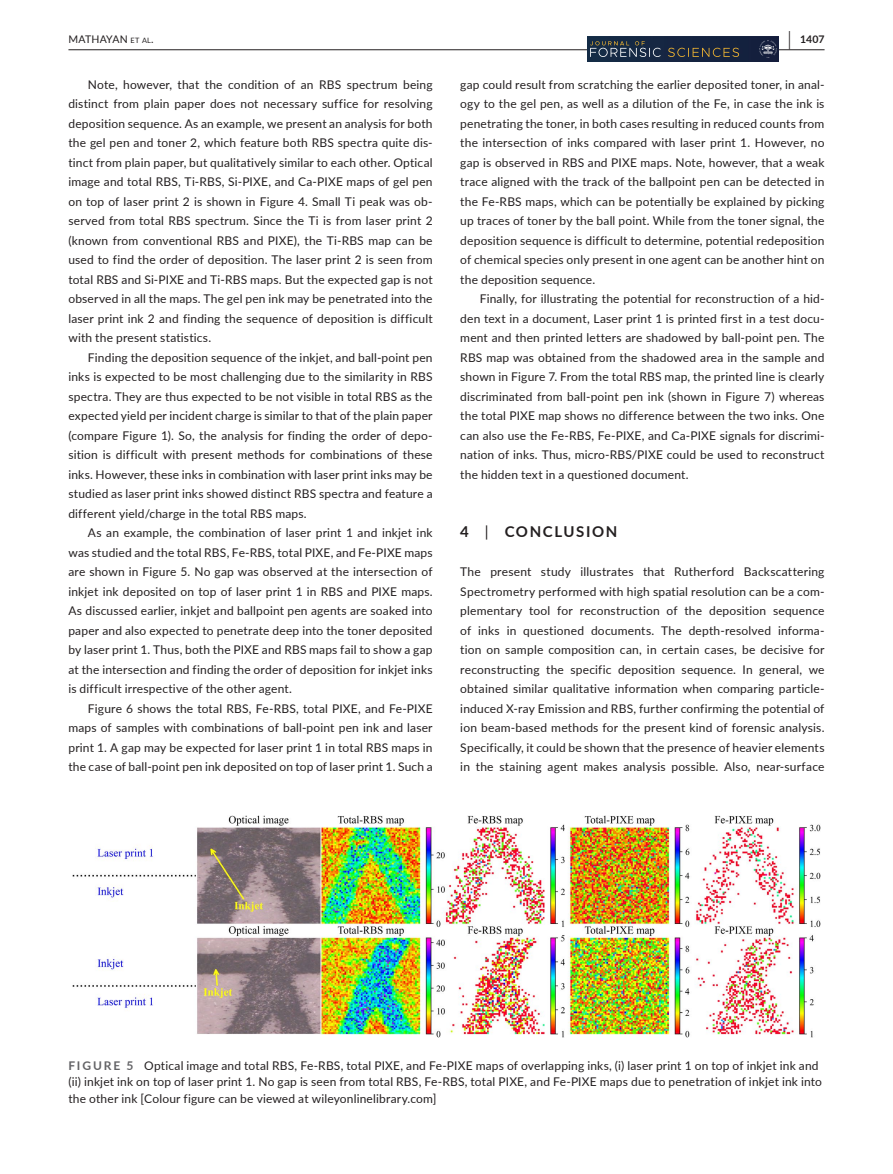
<style>
.page{position:relative;width:893px;height:1174px;background:#fff}
.page>*{position:absolute;margin:0;border:0;box-sizing:border-box;transform-origin:0 0}
.t1{font:700 15px "Lato";letter-spacing:.11em;color:#231f20}
.t2{font:12px/19.5px "Lato";letter-spacing:.015em;color:#231f20;text-align:justify}
.t3{font:10.5px "Lato";letter-spacing:.02em;color:#231f20}
.t4{font:700 10.5px "Lato";color:#231f20}
.s1{font-size:7.35px}
.s2{font-size:19.5px}
.s3{font-weight:400}
.s4{font-weight:700;color:#636366}
</style>
<div class="page">
<hr style="left:68px;top:49px;width:756px;height:1px;background:#231f20">
<img style="left:587px;top:36px;width:192px;height:26px">
<svg style="left:668px;top:48px;width:71px;height:9px"></svg>
<svg style="left:590px;top:41px;width:71px;height:16px"></svg>
<img style="left:759px;top:40px;width:17px;height:18px">
<img style="left:72px;top:815px;width:749px;height:222px">
<p class="t3" style="left:68px;top:31px;width:87px">MATHAYAN <span class="s1">et al</span>.</p>
<p class="t4" style="left:789px;top:31px;width:37px"><span class="s2">|</span> 1407</p>
<p class="t2" style="left:68px;top:74px;width:366px;text-indent:20px">Note, however, that the condition of an RBS spectrum being distinct from plain paper does not necessary suffice for resolving deposition sequence. As an example, we present an analysis for both the gel pen and toner 2, which feature both RBS spectra quite dis&shy;tinct from plain paper, but qualitatively similar to each other. Optical image and total RBS, Ti-RBS, Si-PIXE, and Ca-PIXE maps of gel pen on top of laser print 2 is shown in Figure 4. Small Ti peak was ob&shy;served from total RBS spectrum. Since the Ti is from laser print 2 (known from conventional RBS and PIXE), the Ti-RBS map can be used to find the order of deposition. The laser print 2 is seen from total RBS and Si-PIXE and Ti-RBS maps. But the expected gap is not observed in all the maps. The gel pen ink may be penetrated into the laser print ink 2 and finding the sequence of deposition is difficult with the present statistics.</p>
<p class="t2" style="left:68px;top:347px;width:366px;text-indent:20px">Finding the deposition sequence of the inkjet, and ball-point pen inks is expected to be most challenging due to the similarity in RBS spectra. They are thus expected to be not visible in total RBS as the expected yield per incident charge is similar to that of the plain paper (compare Figure 1). So, the analysis for finding the order of depo&shy;sition is difficult with present methods for combinations of these inks. However, these inks in combination with laser print inks may be studied as laser print inks showed distinct RBS spectra and feature a different yield/charge in the total RBS maps.</p>
<p class="t2" style="left:68px;top:522px;width:366px;text-indent:20px">As an example, the combination of laser print 1 and inkjet ink was studied and the total RBS, Fe-RBS, total PIXE, and Fe-PIXE maps are shown in Figure 5. No gap was observed at the intersection of inkjet ink deposited on top of laser print 1 in RBS and PIXE maps.<br>As discussed earlier, inkjet and ballpoint pen agents are soaked into paper and also expected to penetrate deep into the toner deposited by laser print 1. Thus, both the PIXE and RBS maps fail to show a gap at the intersection and finding the order of deposition for inkjet inks is difficult irrespective of the other agent.</p>
<p class="t2" style="left:68px;top:698px;width:366px;text-indent:20px">Figure 6 shows the total RBS, Fe-RBS, total PIXE, and Fe-PIXE maps of samples with combinations of ball-point pen ink and laser print 1. A gap may be expected for laser print 1 in total RBS maps in the case of ball-point pen ink deposited on top of laser print 1. Such a</p>
<p class="t2" style="left:460px;top:74px;width:366px">gap could result from scratching the earlier deposited toner, in anal&shy;ogy to the gel pen, as well as a dilution of the Fe, in case the ink is penetrating the toner, in both cases resulting in reduced counts from the intersection of inks compared with laser print 1. However, no gap is observed in RBS and PIXE maps. Note, however, that a weak trace aligned with the track of the ballpoint pen can be detected in the Fe-RBS maps, which can be potentially be explained by picking up traces of toner by the ball point. While from the toner signal, the deposition sequence is difficult to determine, potential redeposition of chemical species only present in one agent can be another hint on the deposition sequence.</p>
<p class="t2" style="left:460px;top:288px;width:366px;text-indent:20px">Finally, for illustrating the potential for reconstruction of a hid&shy;den text in a document, Laser print 1 is printed first in a test docu&shy;ment and then printed letters are shadowed by ball-point pen. The RBS map was obtained from the shadowed area in the sample and shown in Figure 7. From the total RBS map, the printed line is clearly discriminated from ball-point pen ink (shown in Figure 7) whereas the total PIXE map shows no difference between the two inks. One can also use the Fe-RBS, Fe-PIXE, and Ca-PIXE signals for discrimi&shy;nation of inks. Thus, micro-RBS/PIXE could be used to reconstruct the hidden text in a questioned document.</p>
<p class="t1" style="left:460px;top:521px;width:159px">4 <span class="s3">|</span> CONCLUSION</p>
<p class="t2" style="left:460px;top:561px;width:366px">The present study illustrates that Rutherford Backscattering Spectrometry performed with high spatial resolution can be a com&shy;plementary tool for reconstruction of the deposition sequence of inks in questioned documents. The depth-resolved informa&shy;tion on sample composition can, in certain cases, be decisive for reconstructing the specific deposition sequence. In general, we obtained similar qualitative information when comparing particle&shy;induced X-ray Emission and RBS, further confirming the potential of ion beam-based methods for the present kind of forensic analysis.<br>Specifically, it could be shown that the presence of heavier elements in the staining agent makes analysis possible. Also, near-surface</p>
<p class="t2" style="left:68px;top:1056px;width:755px;line-height:16.5px;text-align:left"><span class="s4">FIGURE 5</span> Optical image and total RBS, Fe-RBS, total PIXE, and Fe-PIXE maps of overlapping inks, (i) laser print 1 on top of inkjet ink and (ii) inkjet ink on top of laser print 1. No gap is seen from total RBS, Fe-RBS, total PIXE, and Fe-PIXE maps due to penetration of inkjet ink into the other ink [Colour figure can be viewed at wileyonlinelibrary.com]</p>
</div>
